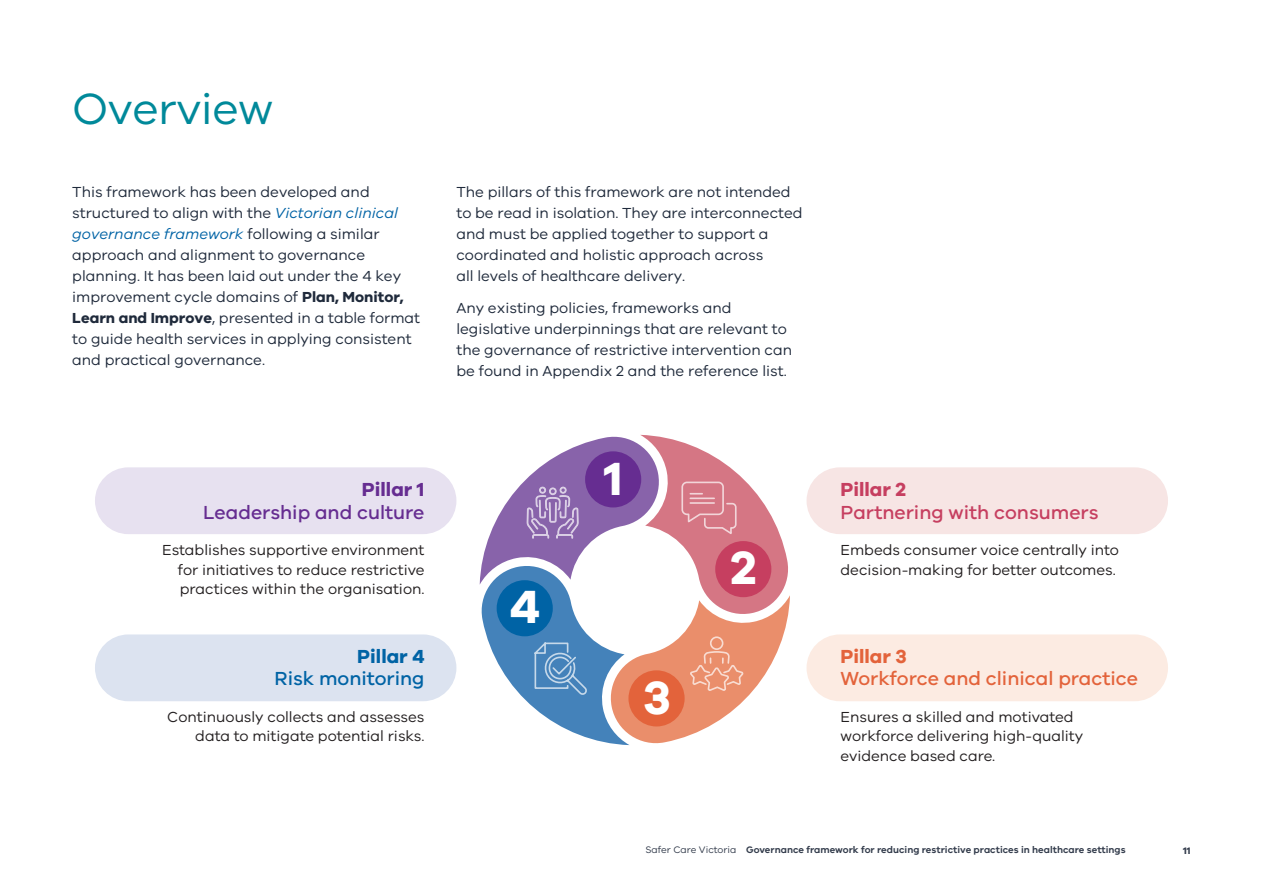
<style>
.page{position:relative;width:1263px;height:893px;background:#fff}
.page>*{position:absolute;margin:0;border:0;box-sizing:border-box;transform-origin:0 0}
.t1{font:700 48px "VIC";color:#fff}
.t2{font:45px "VIC";letter-spacing:-.01em;color:#00899a}
.t3{font:500 19.5px "VIC";color:#e3633b}
.t4{font:500 19.5px "VIC";color:#c63f60}
.t5{font:500 19.5px "VIC";color:#662d91}
.t6{font:500 19.5px "VIC";color:#0063a5}
.t7{font:700 19.5px "VIC";color:#c63f60}
.t8{font:700 19.5px "VIC";color:#662d91}
.t9{font:700 19.5px "VIC";color:#e3633b}
.t10{font:700 19.5px "VIC";color:#0063a5}
.t11{font:15px/21px "VIC";color:#1f2a3b}
.t12{font:15px/19.5px "VIC";color:#231f20}
.t13{font:600 9.75px "VIC";color:#333c4c}
.t14{font:700 9.75px "VIC";color:#333c4c}
.s1{font-style:italic;color:#0063a5}
.s2{font-weight:700}
.s3{font-weight:400}
</style>
<div class="page">
<div style="left:806px;top:634px;width:362px;height:67px;background:#fcebe2;border-radius:33px"></div>
<div style="left:95px;top:634px;width:361px;height:67px;background:#dce3f0;border-radius:33px"></div>
<div style="left:806px;top:467px;width:362px;height:67px;background:#f7e5e4;border-radius:33px"></div>
<div style="left:95px;top:467px;width:361px;height:67px;background:#e7e1f0;border-radius:33px"></div>
<svg style="left:479px;top:434px;width:311px;height:312px"></svg>
<div style="left:710px;top:636px;width:13px;height:14px;border:2px solid #fff;border-radius:50%"></div>
<h2 class="t2" style="left:72px;top:82px;width:202px">Overview</h2>
<p class="t11" style="left:72px;top:181px;width:349px">This framework has been developed and structured to align with the <span class="s1">Victorian clinical governance framework</span> following a similar approach and alignment to governance planning. It has been laid out under the 4 key improvement cycle domains of <span class="s2">Plan, Monitor, Learn and Improve</span>, presented in a table format to guide health services in applying consistent and practical governance.</p>
<p class="t11" style="left:456px;top:181px;width:348px">The pillars of this framework are not intended to be read in isolation. They are interconnected and must be applied together to support a coordinated and holistic approach across<br>all levels of healthcare delivery.</p>
<p class="t11" style="left:456px;top:297px;width:337px">Any existing policies, frameworks and legislative underpinnings that are relevant to the governance of restrictive intervention can be found in Appendix 2 and the reference list.</p>
<h3 class="t8" style="left:362px;top:478px;width:64px">Pillar 1</h3>
<h3 class="t5" style="left:203px;top:501px;width:223px">Leadership and culture</h3>
<p class="t12" style="left:178px;top:540px;width:248px;text-align:justify;text-indent:-16px">Establishes supportive environment for initiatives to reduce restrictive practices within the organisation.</p>
<h3 class="t10" style="left:357px;top:644px;width:69px">Pillar 4</h3>
<h3 class="t6" style="left:275px;top:667px;width:151px">Risk monitoring</h3>
<p class="t12" style="left:167px;top:707px;width:259px;text-align:right">Continuously collects and assesses data to mitigate potential risks.</p>
<h1 class="t1" style="left:510px;top:577px;width:32px">4</h1>
<h1 class="t1" style="left:604px;top:449px;width:20px">1</h1>
<h1 class="t1" style="left:643px;top:668px;width:29px">3</h1>
<h1 class="t1" style="left:730px;top:538px;width:28px">2</h1>
<h3 class="t7" style="left:840px;top:478px;width:67px">Pillar 2</h3>
<h3 class="t4" style="left:840px;top:501px;width:259px">Partnering with consumers</h3>
<p class="t12" style="left:840px;top:540px;width:280px">Embeds consumer voice centrally into decision‑making for better outcomes.</p>
<h3 class="t9" style="left:840px;top:644px;width:68px">Pillar 3</h3>
<h3 class="t3" style="left:840px;top:667px;width:299px">Workforce and clinical practice</h3>
<p class="t12" style="left:840px;top:707px;width:244px">Ensures a skilled and motivated workforce delivering high‑quality evidence based care.</p>
<p class="t13" style="left:645px;top:844px;width:482px"><span class="s3">Safer Care Victoria</span> Governance framework for reducing restrictive practices in healthcare settings</p>
<p class="t14" style="left:1183px;top:844px;width:9px">11</p>
</div>
